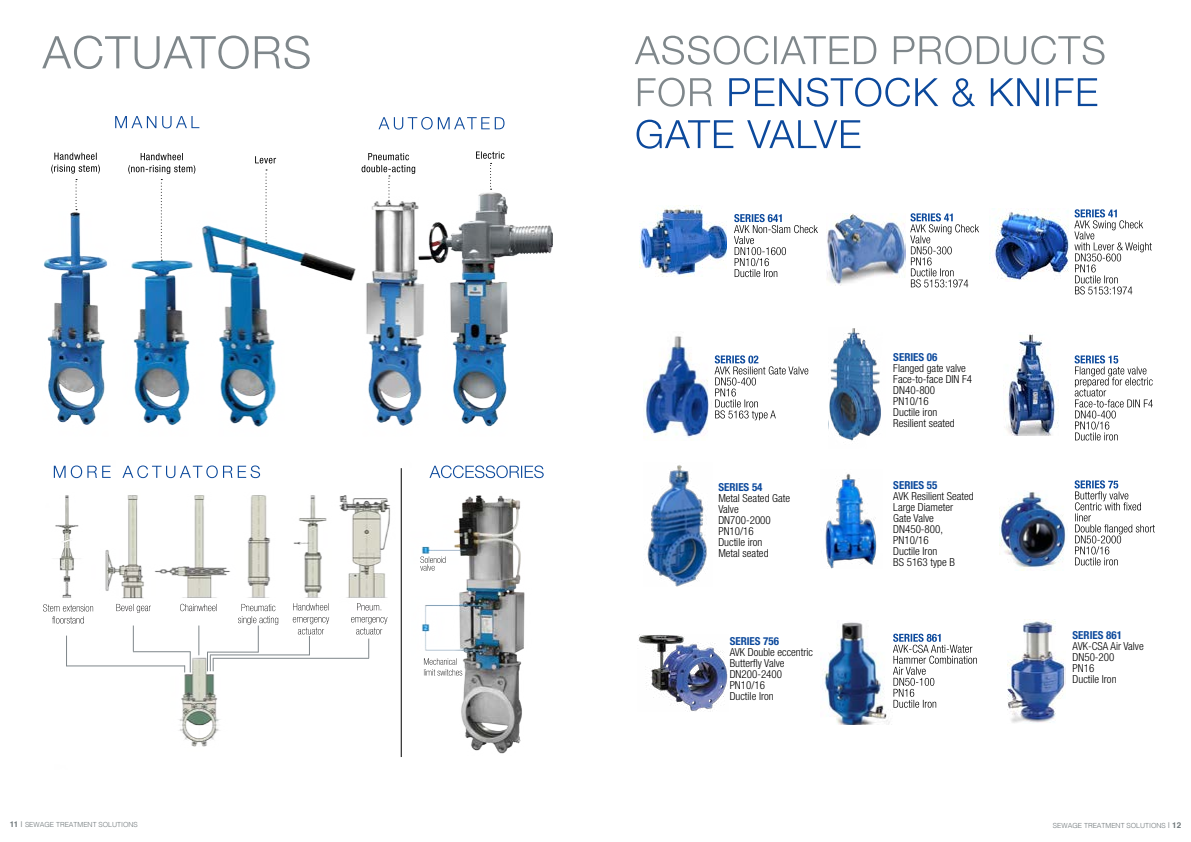
<style>
.page{position:relative;width:1191px;height:842px;background:#fff}
.page>*{position:absolute;margin:0;border:0;box-sizing:border-box;transform-origin:0 0}
.t1{font:300 condensed 11px/11px "Helvetica Neue LT Pro";color:#000}
.t2{font:700 condensed 11px "Helvetica Neue LT Pro";color:#0c499c}
.t3{font:300 7px "Helvetica";color:#6f777a}
.s1{font-weight:700;font-size:8px}
.s2{font-size:8px}
</style>
<div class="page">
<svg style="left:42px;top:36px;width:268px;height:33px"></svg>
<svg style="left:255px;top:156px;width:21px;height:7px"></svg>
<img style="left:43px;top:192px;width:510px;height:565px">
<svg style="left:115px;top:116px;width:84px;height:12px"></svg>
<svg style="left:54px;top:465px;width:206px;height:13px"></svg>
<svg style="left:378px;top:117px;width:126px;height:13px"></svg>
<svg style="left:429px;top:465px;width:114px;height:13px"></svg>
<svg style="left:51px;top:153px;width:49px;height:57px"></svg>
<svg style="left:128px;top:153px;width:67px;height:108px"></svg>
<svg style="left:265px;top:169px;width:2px;height:74px"></svg>
<svg style="left:361px;top:153px;width:54px;height:51px"></svg>
<svg style="left:476px;top:151px;width:28px;height:39px"></svg>
<hr style="left:401px;top:468px;width:1px;height:289px;background:#000">
<svg style="left:43px;top:604px;width:50px;height:19px"></svg>
<svg style="left:116px;top:604px;width:35px;height:9px"></svg>
<svg style="left:180px;top:604px;width:37px;height:7px"></svg>
<svg style="left:293px;top:603px;width:35px;height:7px"></svg>
<svg style="left:357px;top:603px;width:24px;height:7px"></svg>
<hr style="left:67px;top:665px;width:118px;height:1px;background:#7f878b">
<hr style="left:66px;top:636px;width:1px;height:30px;background:#7f878b">
<svg style="left:184px;top:652px;width:7px;height:20px"></svg>
<svg style="left:207px;top:653px;width:7px;height:18px"></svg>
<hr style="left:198px;top:625px;width:1px;height:30px;background:#7f878b">
<hr style="left:133px;top:651px;width:58px;height:1px;background:#7f878b">
<hr style="left:207px;top:652px;width:51px;height:1px;background:#7f878b">
<hr style="left:210px;top:654px;width:99px;height:1px;background:#7f878b">
<hr style="left:213px;top:658px;width:156px;height:1px;background:#7f878b">
<svg style="left:133px;top:625px;width:1px;height:26px"></svg>
<svg style="left:238px;top:604px;width:40px;height:48px"></svg>
<svg style="left:293px;top:617px;width:36px;height:38px"></svg>
<svg style="left:351px;top:617px;width:36px;height:41px"></svg>
<img style="left:643px;top:336px;width:66px;height:104px">
<svg style="left:714px;top:355px;width:94px;height:65px"></svg>
<svg style="left:1074px;top:355px;width:78px;height:85px"></svg>
<img style="left:638px;top:635px;width:90px;height:77px">
<img style="left:826px;top:213px;width:79px;height:72px">
<svg style="left:910px;top:213px;width:69px;height:74px"></svg>
<img style="left:989px;top:210px;width:80px;height:72px">
<img style="left:825px;top:473px;width:52px;height:95px">
<img style="left:828px;top:328px;width:53px;height:113px">
<svg style="left:1074px;top:209px;width:77px;height:85px"></svg>
<svg style="left:734px;top:214px;width:84px;height:63px"></svg>
<img style="left:639px;top:208px;width:88px;height:69px">
<img style="left:647px;top:465px;width:60px;height:122px">
<img style="left:1007px;top:619px;width:58px;height:104px">
<svg style="left:636px;top:120px;width:224px;height:29px"></svg>
<svg style="left:729px;top:78px;width:368px;height:29px"></svg>
<svg style="left:638px;top:78px;width:74px;height:29px"></svg>
<svg style="left:635px;top:36px;width:469px;height:29px"></svg>
<svg style="left:893px;top:634px;width:84px;height:74px"></svg>
<img style="left:822px;top:622px;width:68px;height:102px">
<img style="left:1003px;top:334px;width:55px;height:101px">
<img style="left:999px;top:492px;width:67px;height:78px">
<svg style="left:1074px;top:480px;width:81px;height:85px"></svg>
<p class="t2" style="left:718px;top:481px;width:46px">SERIES 54</p>
<p class="t1" style="left:718px;top:493px;width:73px">Metal Seated Gate<br>Valve<br>DN700-2000<br>PN10/16<br>Ductile iron<br>Metal seated</p>
<p class="t2" style="left:729px;top:634px;width:51px">SERIES 756</p>
<p class="t1" style="left:729px;top:646px;width:85px">AVK Double eccentric<br>Butterfly Valve<br>DN200-2400<br>PN10/16<br>Ductile Iron</p>
<p class="t2" style="left:893px;top:350px;width:46px">SERIES 06</p>
<p class="t1" style="left:893px;top:362px;width:80px">Flanged gate valve<br>Face-to-face DIN F4<br>DN40-800<br>PN10/16<br>Ductile iron<br>Resilient seated</p>
<p class="t2" style="left:893px;top:479px;width:46px">SERIES 55</p>
<p class="t1" style="left:893px;top:491px;width:82px">AVK Resilient Seated<br>Large Diameter<br>Gate Valve<br>DN450-800,<br>PN10/16<br>Ductile Iron<br>BS 5163 type B</p>
<p class="t2" style="left:1072px;top:628px;width:51px">SERIES 861</p>
<p class="t1" style="left:1072px;top:641px;width:73px">AVK-CSA Air Valve<br>DN50-200<br>PN16<br>Ductile Iron</p>
<p class="t3" style="left:10px;top:819px;width:129px"><span class="s1">11</span> <span class="s2">I</span> SEWAGE TREATMENT SOLUTIONS</p>
<p class="t3" style="left:1053px;top:819px;width:130px">SEWAGE TREATMENT SOLUTIONS <span class="s2">I</span> <span class="s1">12</span></p>
</div>
